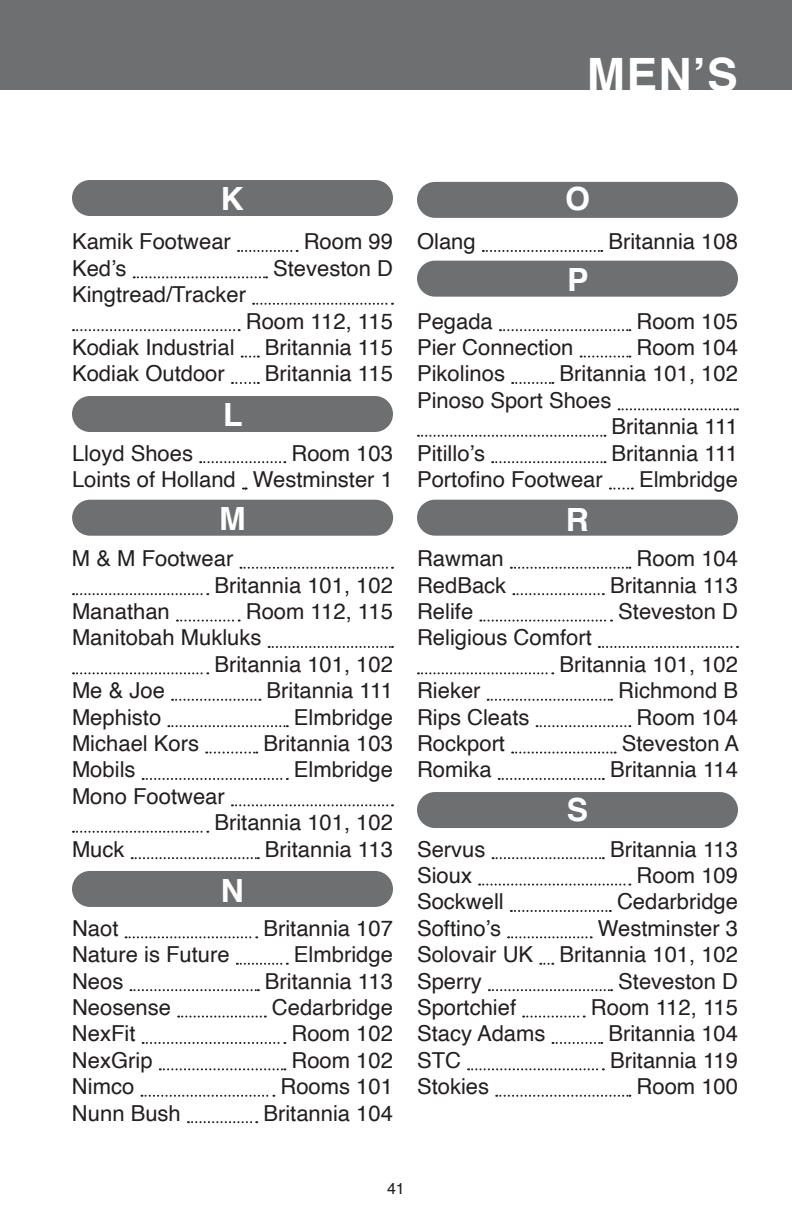
<style>
.page{position:relative;width:792px;height:1224px;background:#fff}
.page>*{position:absolute;margin:0;border:0;box-sizing:border-box;transform-origin:0 0}
.t1{font:700 46px "Helvetica";color:#fff}
.t2{font:700 32px "Helvetica";color:#fff}
.t3{font:22px/26.4px "Helvetica";color:#231f20;text-align:right}
.t4{font:16px "Helvetica";color:#231f20}
</style>
<div class="page">
<div style="left:0;top:0;width:792px;height:90px;background:#6d6f71"></div>
<svg style="left:238px;top:250px;width:60px;height:2px"></svg>
<svg style="left:134px;top:276px;width:133px;height:2px"></svg>
<svg style="left:253px;top:303px;width:140px;height:2px"></svg>
<svg style="left:73px;top:329px;width:167px;height:2px"></svg>
<svg style="left:242px;top:356px;width:17px;height:2px"></svg>
<svg style="left:232px;top:382px;width:27px;height:2px"></svg>
<svg style="left:200px;top:461px;width:85px;height:2px"></svg>
<svg style="left:240px;top:567px;width:153px;height:2px"></svg>
<svg style="left:73px;top:593px;width:135px;height:2px"></svg>
<svg style="left:177px;top:620px;width:63px;height:2px"></svg>
<svg style="left:269px;top:646px;width:124px;height:2px"></svg>
<svg style="left:73px;top:672px;width:135px;height:2px"></svg>
<svg style="left:172px;top:699px;width:88px;height:2px"></svg>
<svg style="left:168px;top:725px;width:120px;height:2px"></svg>
<svg style="left:206px;top:752px;width:51px;height:2px"></svg>
<svg style="left:143px;top:778px;width:145px;height:2px"></svg>
<svg style="left:232px;top:804px;width:161px;height:2px"></svg>
<svg style="left:73px;top:831px;width:135px;height:2px"></svg>
<svg style="left:132px;top:857px;width:127px;height:2px"></svg>
<svg style="left:126px;top:936px;width:131px;height:2px"></svg>
<svg style="left:237px;top:963px;width:51px;height:2px"></svg>
<svg style="left:130px;top:989px;width:129px;height:2px"></svg>
<svg style="left:178px;top:1016px;width:88px;height:2px"></svg>
<svg style="left:143px;top:1042px;width:142px;height:2px"></svg>
<svg style="left:160px;top:1068px;width:125px;height:2px"></svg>
<svg style="left:141px;top:1095px;width:133px;height:2px"></svg>
<svg style="left:188px;top:1121px;width:69px;height:2px"></svg>
<svg style="left:483px;top:250px;width:119px;height:2px"></svg>
<svg style="left:500px;top:329px;width:130px;height:2px"></svg>
<svg style="left:581px;top:356px;width:49px;height:2px"></svg>
<svg style="left:512px;top:382px;width:41px;height:2px"></svg>
<svg style="left:619px;top:408px;width:119px;height:2px"></svg>
<svg style="left:418px;top:435px;width:187px;height:2px"></svg>
<svg style="left:492px;top:461px;width:113px;height:2px"></svg>
<svg style="left:610px;top:488px;width:23px;height:2px"></svg>
<svg style="left:511px;top:567px;width:119px;height:2px"></svg>
<svg style="left:513px;top:593px;width:91px;height:2px"></svg>
<svg style="left:480px;top:620px;width:132px;height:2px"></svg>
<svg style="left:599px;top:646px;width:139px;height:2px"></svg>
<svg style="left:418px;top:672px;width:135px;height:2px"></svg>
<svg style="left:488px;top:699px;width:124px;height:2px"></svg>
<svg style="left:537px;top:725px;width:93px;height:2px"></svg>
<svg style="left:512px;top:752px;width:104px;height:2px"></svg>
<svg style="left:499px;top:778px;width:105px;height:2px"></svg>
<svg style="left:493px;top:857px;width:111px;height:2px"></svg>
<svg style="left:479px;top:884px;width:151px;height:2px"></svg>
<svg style="left:511px;top:910px;width:100px;height:2px"></svg>
<svg style="left:508px;top:936px;width:84px;height:2px"></svg>
<svg style="left:540px;top:963px;width:13px;height:2px"></svg>
<svg style="left:489px;top:989px;width:123px;height:2px"></svg>
<svg style="left:523px;top:1016px;width:62px;height:2px"></svg>
<svg style="left:553px;top:1042px;width:49px;height:2px"></svg>
<svg style="left:468px;top:1068px;width:136px;height:2px"></svg>
<svg style="left:496px;top:1095px;width:134px;height:2px"></svg>
<div style="left:72px;top:180px;width:321px;height:36px;background:#6d6f71;border-radius:18px"></div>
<div style="left:72px;top:396px;width:321px;height:36px;background:#6d6f71;border-radius:18px"></div>
<div style="left:72px;top:500px;width:321px;height:36px;background:#6d6f71;border-radius:18px"></div>
<div style="left:72px;top:871px;width:321px;height:36px;background:#6d6f71;border-radius:18px"></div>
<div style="left:417px;top:182px;width:321px;height:36px;background:#6d6f71;border-radius:18px"></div>
<div style="left:417px;top:261px;width:321px;height:36px;background:#6d6f71;border-radius:18px"></div>
<div style="left:417px;top:500px;width:321px;height:36px;background:#6d6f71;border-radius:18px"></div>
<div style="left:417px;top:792px;width:321px;height:36px;background:#6d6f71;border-radius:18px"></div>
<h1 class="t1" style="left:587px;top:37px;width:153px">MEN’S</h1>
<h2 class="t2" style="left:221px;top:173px;width:25px">K</h2>
<p class="t3" style="left:72px;top:229px;width:160px">Kamik Footwear</p>
<p class="t3" style="left:304px;top:229px;width:91px">Room 99</p>
<p class="t3" style="left:72px;top:255px;width:56px">Ked’s</p>
<p class="t3" style="left:273px;top:255px;width:121px">Steveston D</p>
<p class="t3" style="left:72px;top:282px;width:176px">Kingtread/Tracker</p>
<p class="t3" style="left:246px;top:308px;width:149px">Room 112, 115</p>
<p class="t3" style="left:72px;top:335px;width:164px">Kodiak Industrial</p>
<p class="t3" style="left:265px;top:335px;width:130px">Britannia 115</p>
<p class="t3" style="left:72px;top:361px;width:154px">Kodiak Outdoor</p>
<p class="t3" style="left:265px;top:361px;width:130px">Britannia 115</p>
<h2 class="t2" style="left:223px;top:389px;width:21px">L</h2>
<p class="t3" style="left:72px;top:440px;width:123px">Lloyd Shoes</p>
<p class="t3" style="left:72px;top:440px;width:322px">Room 103<br>Loints of Holland Westminster 1</p>
<h2 class="t2" style="left:219px;top:493px;width:28px">M</h2>
<p class="t3" style="left:72px;top:546px;width:163px">M &amp; M Footwear</p>
<p class="t3" style="left:214px;top:572px;width:180px">Britannia 101, 102</p>
<p class="t3" style="left:72px;top:599px;width:99px">Manathan</p>
<p class="t3" style="left:246px;top:599px;width:149px">Room 112, 115</p>
<p class="t3" style="left:72px;top:625px;width:191px">Manitobah Mukluks</p>
<p class="t3" style="left:214px;top:651px;width:180px">Britannia 101, 102</p>
<p class="t3" style="left:72px;top:678px;width:94px">Me &amp; Joe</p>
<p class="t3" style="left:267px;top:678px;width:128px">Britannia 111</p>
<p class="t3" style="left:72px;top:704px;width:91px">Mephisto</p>
<p class="t3" style="left:294px;top:704px;width:101px">Elmbridge</p>
<p class="t3" style="left:72px;top:731px;width:129px">Michael Kors</p>
<p class="t3" style="left:263px;top:731px;width:131px">Britannia 103</p>
<p class="t3" style="left:72px;top:757px;width:65px">Mobils</p>
<p class="t3" style="left:294px;top:757px;width:101px">Elmbridge</p>
<p class="t3" style="left:72px;top:783px;width:154px">Mono Footwear</p>
<p class="t3" style="left:214px;top:810px;width:180px">Britannia 101, 102</p>
<p class="t3" style="left:72px;top:836px;width:54px">Muck</p>
<p class="t3" style="left:265px;top:836px;width:130px">Britannia 113</p>
<h2 class="t2" style="left:221px;top:865px;width:25px">N</h2>
<p class="t3" style="left:72px;top:915px;width:48px">Naot</p>
<p class="t3" style="left:263px;top:915px;width:131px">Britannia 107</p>
<p class="t3" style="left:72px;top:942px;width:159px">Nature is Future</p>
<p class="t3" style="left:294px;top:942px;width:101px">Elmbridge</p>
<p class="t3" style="left:72px;top:968px;width:53px">Neos</p>
<p class="t3" style="left:265px;top:968px;width:130px">Britannia 113</p>
<p class="t3" style="left:72px;top:995px;width:101px">Neosense</p>
<p class="t3" style="left:272px;top:995px;width:123px">Cedarbridge</p>
<p class="t3" style="left:72px;top:1021px;width:65px">NexFit</p>
<p class="t3" style="left:291px;top:1021px;width:103px">Room 102</p>
<p class="t3" style="left:72px;top:1047px;width:82px">NexGrip</p>
<p class="t3" style="left:291px;top:1047px;width:103px">Room 102</p>
<p class="t3" style="left:72px;top:1074px;width:64px">Nimco</p>
<p class="t3" style="left:280px;top:1074px;width:114px">Rooms 101</p>
<p class="t3" style="left:72px;top:1100px;width:110px">Nunn Bush</p>
<p class="t3" style="left:263px;top:1100px;width:131px">Britannia 104</p>
<h2 class="t2" style="left:565px;top:173px;width:26px">O</h2>
<p class="t3" style="left:417px;top:229px;width:60px">Olang</p>
<p class="t3" style="left:608px;top:229px;width:131px">Britannia 108</p>
<h2 class="t2" style="left:567px;top:254px;width:23px">P</h2>
<p class="t3" style="left:417px;top:308px;width:77px">Pegada</p>
<p class="t3" style="left:637px;top:308px;width:103px">Room 105</p>
<p class="t3" style="left:417px;top:335px;width:158px">Pier Connection</p>
<p class="t3" style="left:637px;top:335px;width:103px">Room 104</p>
<p class="t3" style="left:417px;top:361px;width:90px">Pikolinos</p>
<p class="t3" style="left:559px;top:361px;width:180px">Britannia 101, 102</p>
<p class="t3" style="left:417px;top:387px;width:196px">Pinoso Sport Shoes</p>
<p class="t3" style="left:612px;top:414px;width:128px">Britannia 111</p>
<p class="t3" style="left:417px;top:440px;width:70px">Pitillo’s</p>
<p class="t3" style="left:612px;top:440px;width:128px">Britannia 111</p>
<p class="t3" style="left:417px;top:467px;width:187px">Portofino Footwear</p>
<p class="t3" style="left:639px;top:467px;width:101px">Elmbridge</p>
<h2 class="t2" style="left:566px;top:494px;width:25px">R</h2>
<p class="t3" style="left:417px;top:546px;width:88px">Rawman</p>
<p class="t3" style="left:637px;top:546px;width:103px">Room 104</p>
<p class="t3" style="left:417px;top:572px;width:91px">RedBack</p>
<p class="t3" style="left:610px;top:572px;width:130px">Britannia 113</p>
<p class="t3" style="left:417px;top:599px;width:58px">Relife</p>
<p class="t3" style="left:618px;top:599px;width:121px">Steveston D</p>
<p class="t3" style="left:417px;top:625px;width:176px">Religious Comfort</p>
<p class="t3" style="left:559px;top:651px;width:180px">Britannia 101, 102</p>
<p class="t3" style="left:417px;top:678px;width:65px">Rieker</p>
<p class="t3" style="left:618px;top:678px;width:121px">Richmond B</p>
<p class="t3" style="left:417px;top:704px;width:114px">Rips Cleats</p>
<p class="t3" style="left:637px;top:704px;width:103px">Room 104</p>
<p class="t3" style="left:417px;top:731px;width:90px">Rockport</p>
<p class="t3" style="left:622px;top:731px;width:119px">Steveston A</p>
<p class="t3" style="left:417px;top:757px;width:76px">Romika</p>
<p class="t3" style="left:610px;top:757px;width:130px">Britannia 114</p>
<h2 class="t2" style="left:567px;top:784px;width:23px">S</h2>
<p class="t3" style="left:417px;top:836px;width:70px">Servus</p>
<p class="t3" style="left:610px;top:836px;width:130px">Britannia 113</p>
<p class="t3" style="left:417px;top:863px;width:57px">Sioux</p>
<p class="t3" style="left:637px;top:863px;width:103px">Room 109</p>
<p class="t3" style="left:417px;top:889px;width:88px">Sockwell</p>
<p class="t3" style="left:617px;top:889px;width:123px">Cedarbridge</p>
<p class="t3" style="left:417px;top:915px;width:85px">Softino’s</p>
<p class="t3" style="left:417px;top:915px;width:323px;text-align:justify;text-indent:181px">Westminster 3<br>Solovair UK Britannia 101, 102<br>Sperry</p>
<p class="t3" style="left:618px;top:968px;width:121px">Steveston D</p>
<p class="t3" style="left:417px;top:995px;width:101px">Sportchief</p>
<p class="t3" style="left:591px;top:995px;width:149px">Room 112, 115</p>
<p class="t3" style="left:417px;top:1021px;width:130px">Stacy Adams</p>
<p class="t3" style="left:608px;top:1021px;width:131px">Britannia 104</p>
<p class="t3" style="left:417px;top:1047px;width:45px">STC</p>
<p class="t3" style="left:610px;top:1047px;width:130px">Britannia 119</p>
<p class="t3" style="left:417px;top:1074px;width:74px">Stokies</p>
<p class="t3" style="left:637px;top:1074px;width:103px">Room 100</p>
<p class="t4" style="left:387px;top:1176px;width:19px">41</p>
</div>
